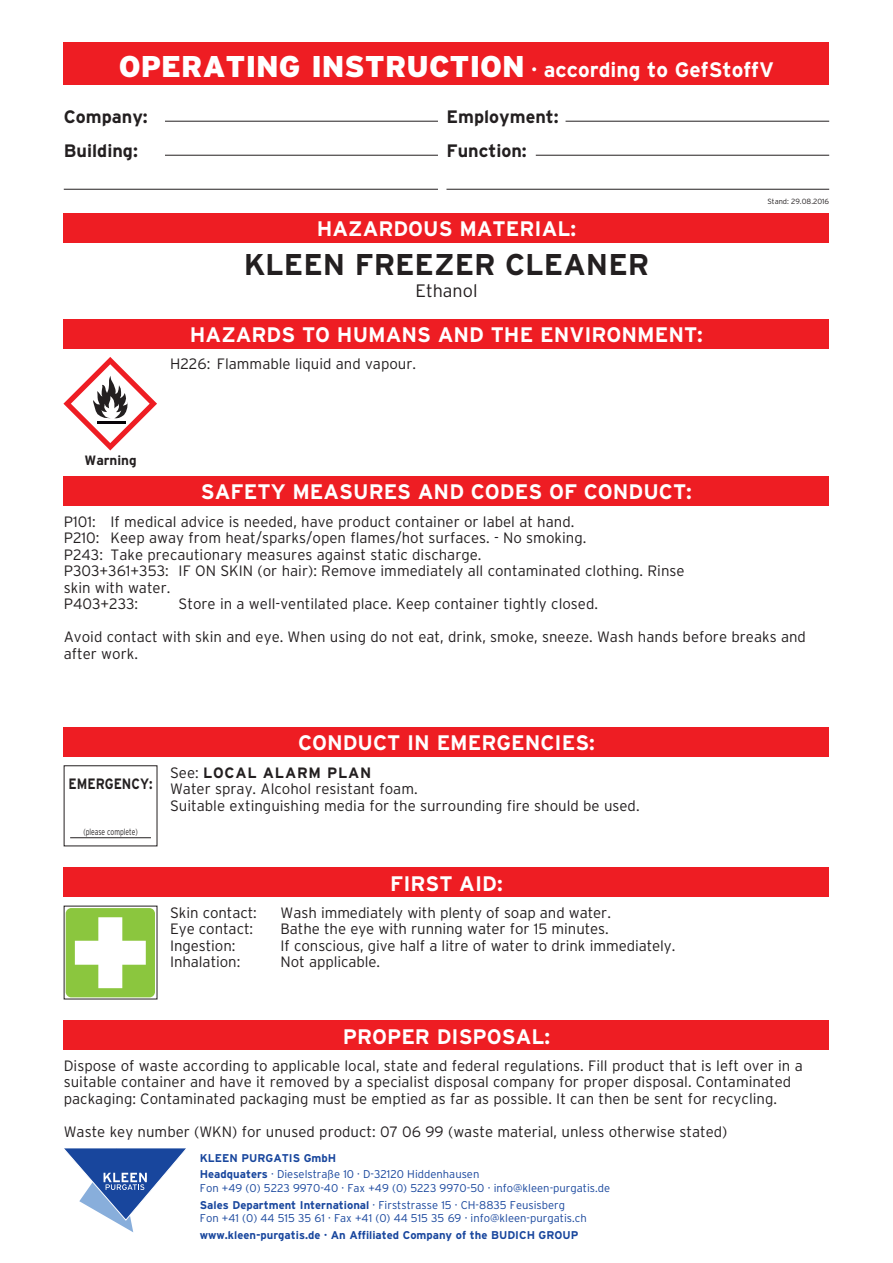
<style>
.page{position:relative;width:893px;height:1263px;background:#fff}
.page>*{position:absolute;margin:0;border:0;box-sizing:border-box;transform-origin:0 0}
.Produktname{font:700 30px "Interstate";color:#231f20}
.Balkenschrift{font:700 21px "Interstate";color:#fff}
.t1{font:700 18px "Interstate";color:#231f20}
.Inhaltsstoffe{font:300 18px "Interstate";color:#231f20}
.Grundschrift{font:300 15px/16.5px "Interstate";color:#231f20}
.Grundschrift-2{font:700 15px "Interstate";letter-spacing:.05em;color:#231f20}
.Grundschrift-3{font:700 15px "Interstate";color:#231f20;scale:.85 1}
.nFl_Gefahrensymbol{font:700 13.5px "Interstate";color:#231f20}
.t2{font:300 11.25px/13.5px "Interstate";color:#18469d}
.t3{font:700 11.25px "Interstate";color:#18469d}
.t4{font:300 9px "Interstate";color:#231f20;scale:.75 1}
.t5{font:300 7.5px "Interstate";color:#231f20}
.s1{font-weight:900;font-size:30px}
.s2{font-weight:300}
.s3{font-weight:700}
</style>
<div class="page">
<svg style="left:64px;top:1148px;width:122px;height:84px"></svg>
<div style="left:64px;top:213px;width:765px;height:29px;background:#ee1d23"></div>
<div style="left:64px;top:319px;width:765px;height:30px;background:#ee1d23"></div>
<div style="left:64px;top:476px;width:765px;height:30px;background:#ee1d23"></div>
<div style="left:64px;top:727px;width:765px;height:30px;background:#ee1d23"></div>
<div style="left:64px;top:1020px;width:765px;height:30px;background:#ee1d23"></div>
<div style="left:64px;top:867px;width:765px;height:30px;background:#ee1d23"></div>
<svg style="left:66px;top:908px;width:89px;height:89px"></svg>
<div style="left:64px;top:43px;width:765px;height:42px;background:#ee1d23"></div>
<hr style="left:165px;top:121px;width:273px;height:1px;background:#231f20">
<hr style="left:165px;top:155px;width:273px;height:1px;background:#231f20">
<hr style="left:566px;top:121px;width:263px;height:1px;background:#231f20">
<hr style="left:536px;top:155px;width:293px;height:1px;background:#231f20">
<hr style="left:64px;top:189px;width:374px;height:1px;background:#231f20">
<hr style="left:446px;top:189px;width:383px;height:1px;background:#231f20">
<svg style="left:63px;top:357px;width:94px;height:93px"></svg>
<hr style="left:70px;top:837px;width:81px;height:1px;background:#231f20">
<p class="Balkenschrift" style="left:119px;top:58px;width:657px"><span class="s1">OPERATING INSTRUCTION</span> · according to GefStoffV</p>
<p class="t1" style="left:64px;top:107px;width:86px">Company:</p>
<p class="t1" style="left:64px;top:141px;width:76px">Building:</p>
<p class="t1" style="left:446px;top:107px;width:114px">Employment:</p>
<p class="t1" style="left:446px;top:141px;width:82px">Function:</p>
<p class="nFl_Gefahrensymbol" style="left:84px;top:453px;width:54px">Warning</p>
<p class="Balkenschrift" style="left:317px;top:216px;width:261px">HAZARDOUS MATERIAL:</p>
<p class="Produktname" style="left:244px;top:248px;width:407px">KLEEN FREEZER CLEANER</p>
<p class="Inhaltsstoffe" style="left:415px;top:281px;width:64px">Ethanol</p>
<p class="Balkenschrift" style="left:190px;top:323px;width:515px">HAZARDS TO HUMANS AND THE ENVIRONMENT:</p>
<p class="Grundschrift" style="left:170px;top:356px;width:248px">H226: Flammable liquid and vapour.</p>
<p class="t5" style="left:767px;top:197px;width:63px">Stand: 29.08.2016</p>
<p class="Balkenschrift" style="left:201px;top:480px;width:492px">SAFETY MEASURES AND CODES OF CONDUCT:</p>
<p class="Grundschrift" style="left:64px;top:513px;width:512px">P101: If medical advice is needed, have product container or label at hand.</p>
<p class="Grundschrift" style="left:64px;top:529px;width:524px">P210: Keep away from heat/sparks/open flames/hot surfaces. - No smoking.</p>
<p class="Grundschrift" style="left:64px;top:546px;width:419px">P243: Take precautionary measures against static discharge.</p>
<p class="Grundschrift" style="left:64px;top:562px;width:622px">P303+361+353: IF ON SKIN (or hair): Remove immediately all contaminated clothing. Rinse</p>
<p class="Grundschrift" style="left:64px;top:579px;width:108px">skin with water.</p>
<p class="Grundschrift" style="left:64px;top:595px;width:76px">P403+233:</p>
<p class="Grundschrift" style="left:179px;top:595px;width:421px">Store in a well-ventilated place. Keep container tightly closed.</p>
<p class="Grundschrift" style="left:64px;top:628px;width:744px">Avoid contact with skin and eye. When using do not eat, drink, smoke, sneeze. Wash hands before breaks and after work.</p>
<p class="Grundschrift-3" style="left:68px;top:775px;width:100px">EMERGENCY:</p>
<p class="t4" style="left:83px;top:827px;width:74px">(please complete)</p>
<p class="Balkenschrift" style="left:298px;top:731px;width:298px">CONDUCT IN EMERGENCIES:</p>
<p class="Grundschrift-2" style="left:170px;top:764px;width:203px"><span class="s2">See:</span> LOCAL ALARM PLAN</p>
<p class="Grundschrift" style="left:170px;top:780px;width:249px">Water spray. Alcohol resistant foam.</p>
<p class="Grundschrift" style="left:170px;top:797px;width:471px">Suitable extinguishing media for the surrounding fire should be used.</p>
<p class="Balkenschrift" style="left:390px;top:871px;width:114px">FIRST AID:</p>
<p class="Grundschrift" style="left:170px;top:904px;width:88px">Skin contact:</p>
<p class="Grundschrift" style="left:281px;top:904px;width:332px">Wash immediately with plenty of soap and water.</p>
<p class="Grundschrift" style="left:170px;top:921px;width:85px">Eye contact:</p>
<p class="Grundschrift" style="left:281px;top:921px;width:330px">Bathe the eye with running water for 15 minutes.</p>
<p class="Grundschrift" style="left:170px;top:937px;width:67px">Ingestion:</p>
<p class="Grundschrift" style="left:281px;top:937px;width:396px">If conscious, give half a litre of water to drink immediately.</p>
<p class="Grundschrift" style="left:170px;top:954px;width:72px">Inhalation:</p>
<p class="Grundschrift" style="left:281px;top:954px;width:101px">Not applicable.</p>
<p class="Balkenschrift" style="left:343px;top:1024px;width:209px">PROPER DISPOSAL:</p>
<p class="Grundschrift" style="left:64px;top:1057px;width:740px">Dispose of waste according to applicable local, state and federal regulations. Fill product that is left over in a suitable container and have it removed by a specialist disposal company for proper disposal. Contaminated packaging: Contaminated packaging must be emptied as far as possible. It can then be sent for recycling.</p>
<p class="Grundschrift" style="left:64px;top:1123px;width:665px">Waste key number (WKN) for unused product: 07 06 99 (waste material, unless otherwise stated)</p>
<p class="t3" style="left:200px;top:1151px;width:138px">KLEEN PURGATIS GmbH</p>
<p class="t2" style="left:200px;top:1167px;width:412px"><span class="s3">Headquaters</span> · Dieselstraße 10 · D-32120 Hiddenhausen<br>Fon +49 (0) 5223 9970-40 · Fax +49 (0) 5223 9970-50 · info@kleen-purgatis.de</p>
<p class="t2" style="left:200px;top:1198px;width:388px"><span class="s3">Sales Department International</span> · Firststrasse 15 · CH-8835 Feusisberg<br>Fon +41 (0) 44 515 35 61 · Fax +41 (0) 44 515 35 69 · info@kleen-purgatis.ch</p>
<p class="t3" style="left:200px;top:1228px;width:380px">www.kleen-purgatis.de · An Affiliated Company of the BUDICH GROUP</p>
</div>
